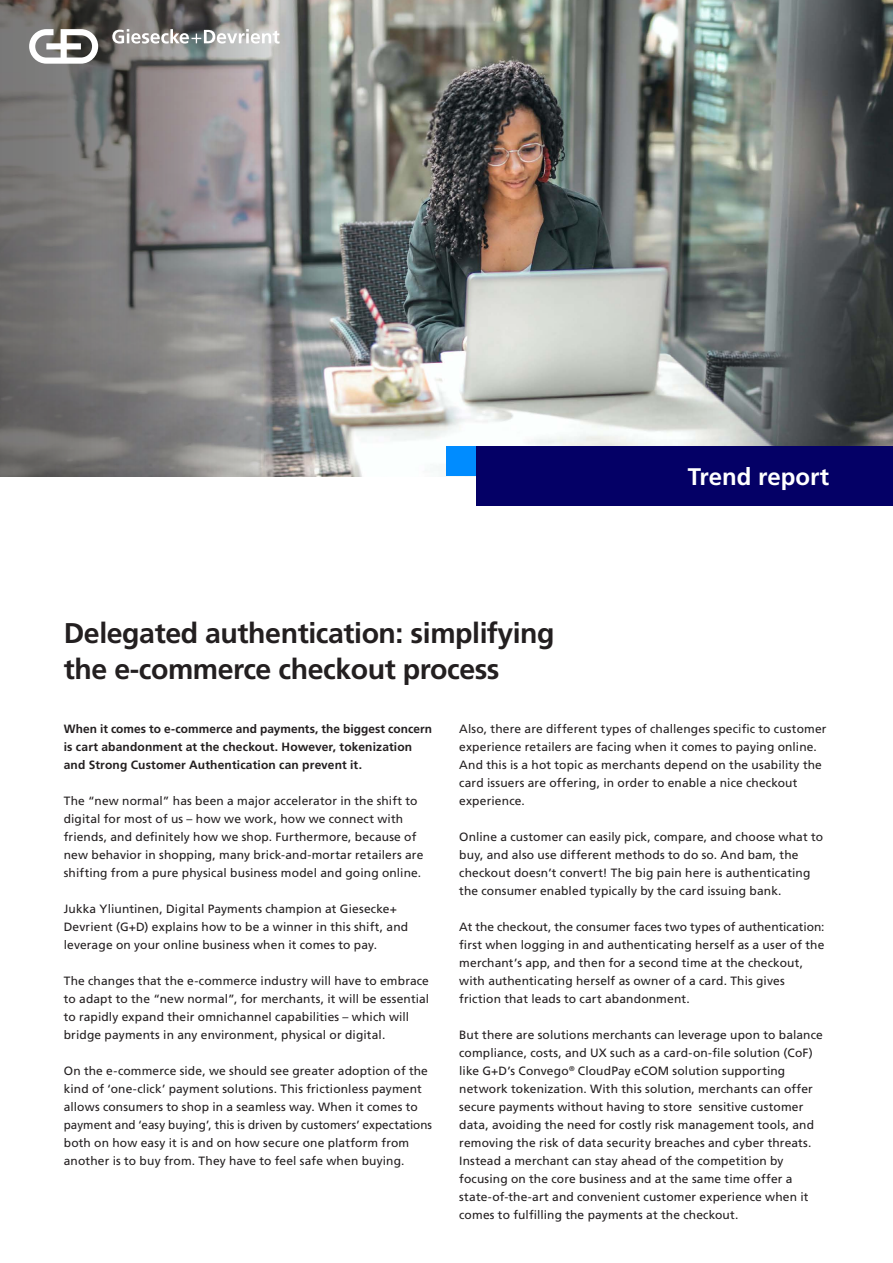
<style>
.page{position:relative;width:893px;height:1263px;background:#fff}
.page>*{position:absolute;margin:0;border:0;box-sizing:border-box;transform-origin:0 0}
.t1{font:700 28.5px/36px "Frutiger LT Pro";letter-spacing:-.015em;color:#231f20}
.t2{font:700 24px "Frutiger LT Pro";color:#fff}
.t3{font:12px/18px "Frutiger LT Pro";letter-spacing:.01em;color:#231f20}
.t4{font:700 12px/18px "Frutiger LT Pro";letter-spacing:.01em;color:#231f20}
</style>
<div class="page">
<img style="left:321px;top:0;width:572px;height:476px">
<div style="left:476px;top:446px;width:417px;height:60px;background:#040066"></div>
<div style="left:446px;top:446px;width:30px;height:30px;background:#008cff"></div>
<svg style="left:0;top:0;width:321px;height:476px;background:#807f7f"></svg>
<svg style="left:29px;top:29px;width:69px;height:35px"></svg>
<svg style="left:112px;top:29px;width:168px;height:15px"></svg>
<h2 class="t2" style="left:688px;top:463px;width:143px">Trend report</h2>
<h1 class="t1" style="left:64px;top:615px;width:492px">Delegated authentication: simplifying the e-commerce checkout process</h1>
<p class="t3" style="left:459px;top:720px;width:369px">Also, there are different types of challenges specific to customer experience retailers are facing when it comes to paying online.<br>And this is a hot topic as merchants depend on the usability the card issuers are offering, in order to enable a nice checkout experience.</p>
<p class="t3" style="left:459px;top:828px;width:365px">Online a customer can easily pick, compare, and choose what to buy, and also use different methods to do so. And bam, the checkout doesn’t convert! The big pain here is authenticating the consumer enabled typically by the card issuing bank.</p>
<p class="t3" style="left:459px;top:918px;width:367px">At the checkout, the consumer faces two types of authentication: first when logging in and authenticating herself as a user of the merchant’s app, and then for a second time at the checkout, with authenticating herself as owner of a card. This gives friction that leads to cart abandonment.</p>
<p class="t3" style="left:459px;top:1026px;width:365px">But there are solutions merchants can leverage upon to balance compliance, costs, and UX such as a card-on-file solution (CoF) like G+D’s Convego<sup>®</sup> CloudPay eCOM solution supporting network tokenization. With this solution, merchants can offer secure payments without having to store sensitive customer data, avoiding the need for costly risk management tools, and removing the risk of data security breaches and cyber threats.<br>Instead a merchant can stay ahead of the competition by focusing on the core business and at the same time offer a state-of-the-art and convenient customer experience when it comes to fulfilling the payments at the checkout.</p>
<p class="t4" style="left:64px;top:720px;width:370px">When it comes to e-commerce and payments, the biggest concern is cart abandonment at the checkout. However, tokenization and Strong Customer Authentication can prevent it.</p>
<p class="t3" style="left:64px;top:792px;width:361px">The “new normal” has been a major accelerator in the shift to digital for most of us – how we work, how we connect with friends, and definitely how we shop. Furthermore, because of new behavior in shopping, many brick-and-mortar retailers are shifting from a pure physical business model and going online.</p>
<p class="t3" style="left:64px;top:900px;width:346px">Jukka Yliuntinen, Digital Payments champion at Giesecke+<br>Devrient (G+D) explains how to be a winner in this shift, and leverage on your online business when it comes to pay.</p>
<p class="t3" style="left:64px;top:972px;width:367px">The changes that the e-commerce industry will have to embrace to adapt to the “new normal”, for merchants, it will be essential to rapidly expand their omnichannel capabilities – which will bridge payments in any environment, physical or digital.</p>
<p class="t3" style="left:64px;top:1062px;width:370px">On the e-commerce side, we should see greater adoption of the kind of ‘one-click’ payment solutions. This frictionless payment allows consumers to shop in a seamless way. When it comes to payment and ‘easy buying’, this is driven by customers’ expectations both on how easy it is and on how secure one platform from another is to buy from. They have to feel safe when buying.</p>
</div>
